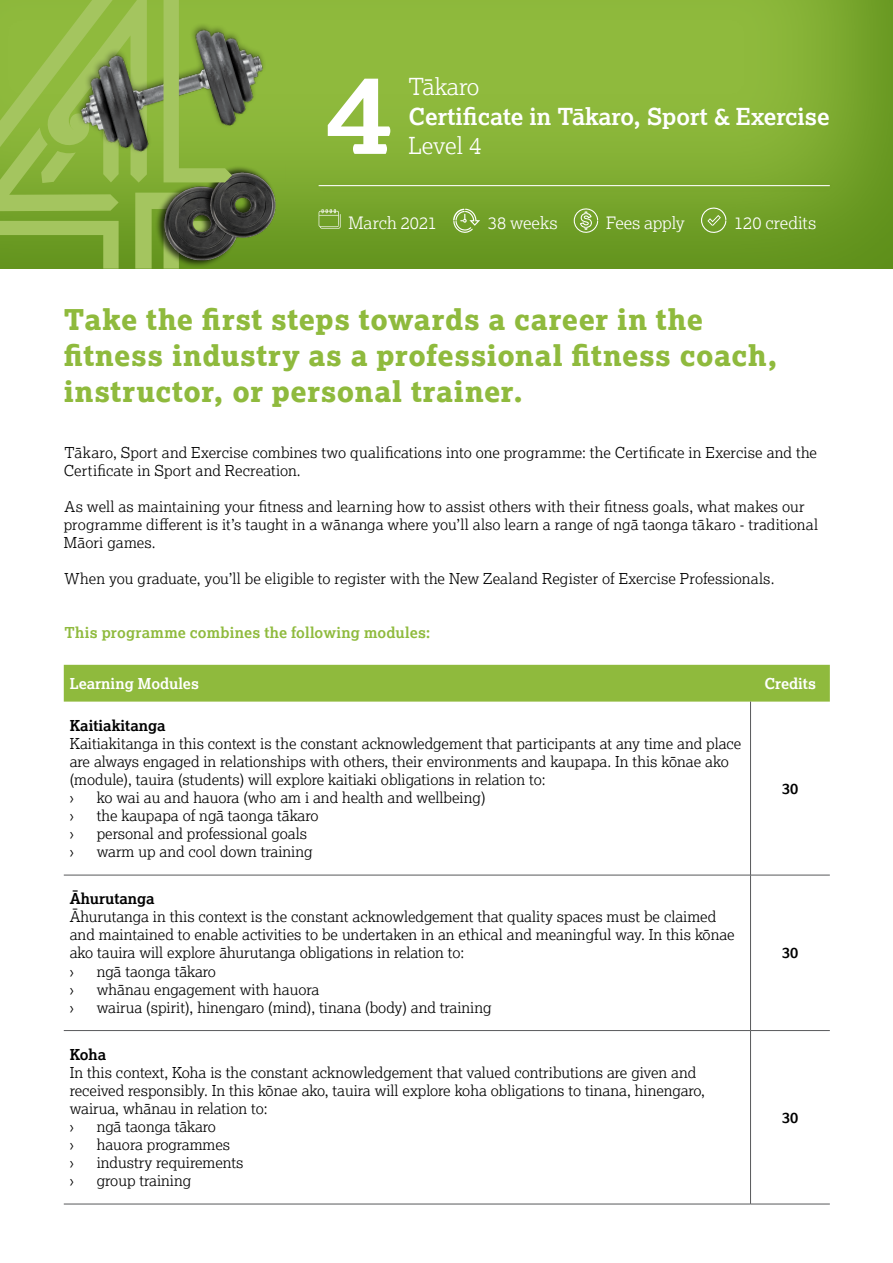
<style>
.page{position:relative;width:893px;height:1263px;background:#fff}
.page>*{position:absolute;margin:0;border:0;box-sizing:border-box;transform-origin:0 0}
.t1{font:700 110.4px "Lexia";color:#fff;scale:1.12 1}
.t2{font:800 28.5px/36px "Lexia";letter-spacing:.02em;color:#8fba3d}
.t3{font:700 23.4px "Lexia";color:#fff}
.t4{font:300 23.4px "Lexia";letter-spacing:-.01em;color:#fff}
.t5{font:300 16.95px "Lexia";letter-spacing:-.005em;color:#fff}
.t6{font:300 15px/18px "Lexia";color:#000}
.t7{font:700 15px "Lexia";letter-spacing:.01em;color:#8fba3d}
.t8{font:700 15px "Lexia";color:#000}
.t9{font:700 15px "Lexia";color:#fff}
</style>
<div class="page">
<div style="left:0;top:0;width:893px;height:269px;background:#86af39;opacity:.75"></div>
<img style="left:233px;top:0;width:68px;height:187px">
<img style="left:233px;top:246px;width:24px;height:23px">
<img style="left:233px;top:165px;width:58px;height:81px">
<svg style="left:0;top:0;width:233px;height:269px;background:#82a345"></svg>
<div style="left:311px;top:177px;width:526px;height:17px;background:#000;opacity:.11"></div>
<hr style="left:319px;top:185px;width:511px;height:1px;background:#fff">
<svg style="left:319px;top:209px;width:22px;height:20px"></svg>
<svg style="left:453px;top:209px;width:27px;height:24px"></svg>
<svg style="left:574px;top:208px;width:24px;height:26px"></svg>
<svg style="left:701px;top:208px;width:25px;height:25px"></svg>
<div style="left:64px;top:665px;width:766px;height:37px;background:#8fba3d"></div>
<hr style="left:750px;top:702px;width:1px;height:173px;background:#58595b">
<hr style="left:64px;top:875px;width:686px;height:1px;background:#58595b">
<hr style="left:750px;top:875px;width:80px;height:1px;background:#58595b">
<hr style="left:64px;top:1030px;width:686px;height:1px;background:#58595b">
<hr style="left:750px;top:1030px;width:80px;height:1px;background:#58595b">
<hr style="left:64px;top:1204px;width:686px;height:1px;background:#58595b">
<hr style="left:750px;top:1204px;width:80px;height:1px;background:#58595b">
<hr style="left:750px;top:875px;width:1px;height:155px;background:#58595b">
<hr style="left:750px;top:1031px;width:1px;height:173px;background:#58595b">
<h1 class="t1" style="left:326px;top:44px;width:61px">4</h1>
<h3 class="t4" style="left:408px;top:72px;width:72px">Tākaro</h3>
<h3 class="t3" style="left:408px;top:102px;width:423px">Certificate in Tākaro, Sport &amp; Exercise</h3>
<h3 class="t4" style="left:408px;top:131px;width:75px">Level 4</h3>
<p class="t5" style="left:348px;top:212px;width:90px">March 2021</p>
<p class="t5" style="left:488px;top:212px;width:71px">38 weeks</p>
<p class="t5" style="left:606px;top:212px;width:80px">Fees apply</p>
<p class="t5" style="left:734px;top:212px;width:84px">120 credits</p>
<h2 class="t2" style="left:64px;top:301px;width:715px">Take the first steps towards a career in the fitness industry as a professional fitness coach, instructor, or personal trainer.</h2>
<p class="t6" style="left:64px;top:443px;width:755px">Tākaro, Sport and Exercise combines two qualifications into one programme: the Certificate in Exercise and the<br>Certificate in Sport and Recreation.</p>
<p class="t6" style="left:64px;top:497px;width:756px">As well as maintaining your fitness and learning how to assist others with their fitness goals, what makes our programme different is it’s taught in a wānanga where you’ll also learn a range of ngā taonga tākaro - traditional<br>Māori games.</p>
<p class="t6" style="left:65px;top:569px;width:711px">When you graduate, you’ll be eligible to register with the New Zealand Register of Exercise Professionals.</p>
<p class="t7" style="left:65px;top:623px;width:368px">This programme combines the following modules:</p>
<p class="t9" style="left:70px;top:674px;width:131px">Learning Modules</p>
<p class="t9" style="left:764px;top:674px;width:53px">Credits</p>
<p class="t8" style="left:70px;top:716px;width:97px">Kaitiakitanga</p>
<p class="t6" style="left:70px;top:734px;width:673px">Kaitiakitanga in this context is the constant acknowledgement that participants at any time and place are always engaged in relationships with others, their environments and kaupapa. In this kōnae ako (module), tauira (students) will explore kaitiaki obligations in relation to:<br>›</p>
<p class="t8" style="left:782px;top:779px;width:18px">30</p>
<p class="t6" style="left:97px;top:788px;width:390px">ko wai au and hauora (who am i and health and wellbeing)</p>
<p class="t6" style="left:70px;top:806px;width:5px">›</p>
<p class="t6" style="left:97px;top:806px;width:223px">the kaupapa of ngā taonga tākaro</p>
<p class="t6" style="left:70px;top:824px;width:5px">›</p>
<p class="t6" style="left:97px;top:824px;width:212px">personal and professional goals</p>
<p class="t6" style="left:70px;top:842px;width:5px">›</p>
<p class="t6" style="left:97px;top:842px;width:217px">warm up and cool down training</p>
<p class="t8" style="left:70px;top:889px;width:86px">Āhurutanga</p>
<p class="t6" style="left:70px;top:908px;width:666px">Āhurutanga in this context is the constant acknowledgement that quality spaces must be claimed and maintained to enable activities to be undertaken in an ethical and meaningful way. In this kōnae ako tauira will explore āhurutanga obligations in relation to:<br>›</p>
<p class="t6" style="left:97px;top:962px;width:121px">ngā taonga tākaro</p>
<p class="t6" style="left:70px;top:980px;width:5px">›</p>
<p class="t6" style="left:97px;top:980px;width:224px">whānau engagement with hauora</p>
<p class="t6" style="left:70px;top:998px;width:5px">›</p>
<p class="t6" style="left:97px;top:998px;width:396px">wairua (spirit), hinengaro (mind), tinana (body) and training</p>
<p class="t8" style="left:70px;top:1045px;width:38px">Koha</p>
<p class="t6" style="left:70px;top:1063px;width:637px">In this context, Koha is the constant acknowledgement that valued contributions are given and received responsibly. In this kōnae ako, tauira will explore koha obligations to tinana, hinengaro, wairua, whānau in relation to:<br>›</p>
<p class="t6" style="left:97px;top:1117px;width:121px">ngā taonga tākaro</p>
<p class="t6" style="left:70px;top:1135px;width:5px">›</p>
<p class="t6" style="left:97px;top:1135px;width:135px">hauora programmes</p>
<p class="t6" style="left:70px;top:1153px;width:5px">›</p>
<p class="t6" style="left:97px;top:1153px;width:148px">industry requirements</p>
<p class="t6" style="left:70px;top:1171px;width:5px">›</p>
<p class="t6" style="left:97px;top:1171px;width:96px">group training</p>
<p class="t8" style="left:782px;top:943px;width:18px">30</p>
<p class="t8" style="left:782px;top:1108px;width:18px">30</p>
</div>
